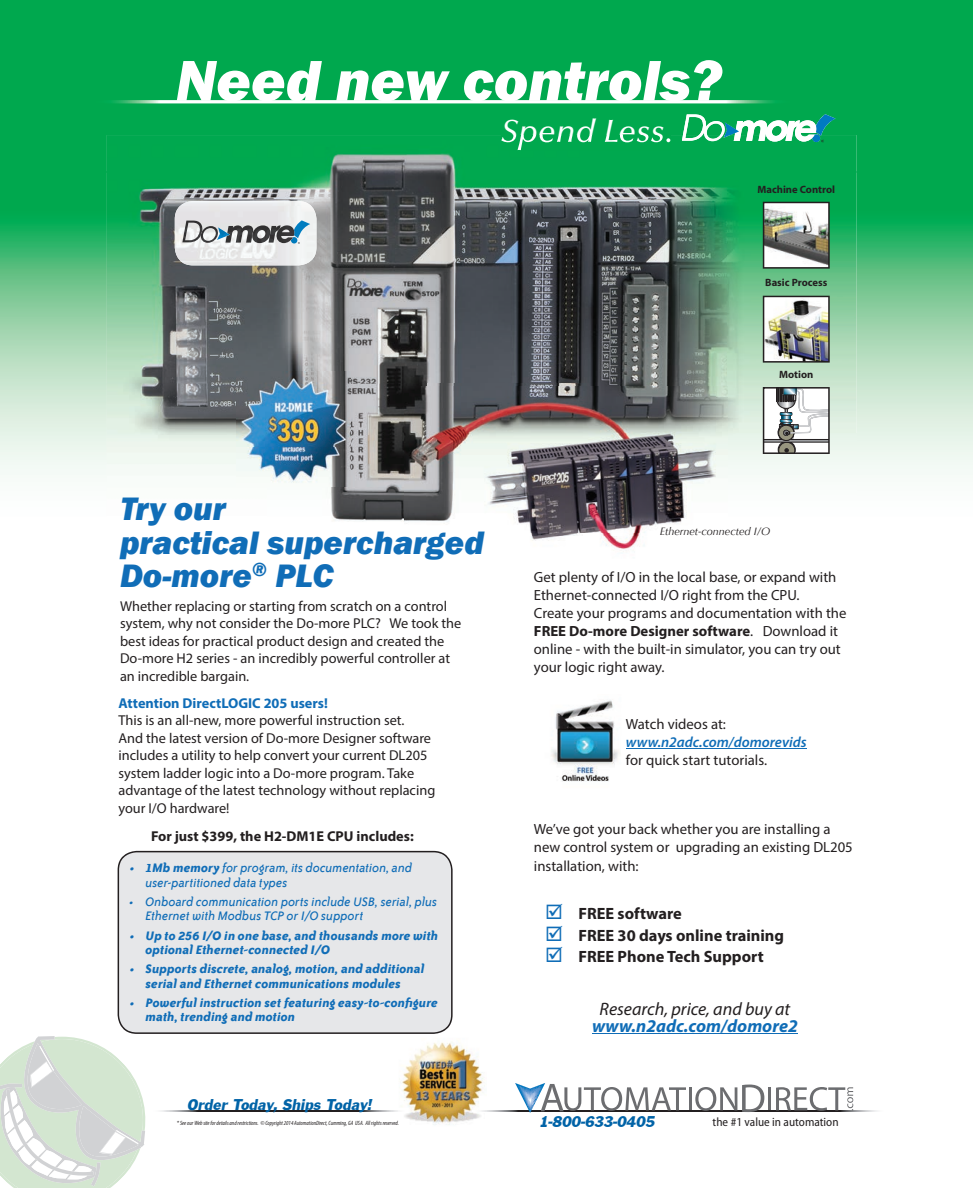
<style>
.page{position:relative;width:973px;height:1188px;background:#fff}
.page>*{position:absolute;margin:0;border:0;box-sizing:border-box;transform-origin:0 0}
.t1{font:italic 800 59.4px "Franklin Gothic";color:#fff}
.t2{font:italic 800 33.45px/33.5px "Franklin Gothic";color:#106db7}
.t3{font:italic 500 32.1px "Optima LT Std";color:#fff}
.t4{font:italic 18px "Myriad Pro";color:#231f20}
.t5{font:italic 700 18px "Myriad Pro";color:#106db7}
.t6{font:700 16.35px "Myriad Pro";color:#231f20}
.t7{font:16.35px "Franklin Gothic ITALIC";letter-spacing:-.01em;color:#0163a7}
.t8{font:14.7px/18px "Myriad Pro";color:#231f20}
.t9{font:italic 600 14.7px "Myriad Pro";color:#106db7}
.t10{font:14.25px/17.5px "Myriad Pro";color:#231f20}
.t11{font:italic 700 14.25px/14.2px "Bailey Sans ITC Com";color:#106db7}
.t12{font:italic 14.25px/14.2px "Bailey Sans ITC Com";letter-spacing:-.005em;color:#106db7}
.t13{font:700 14.25px "Myriad Pro";color:#231f20}
.t14{font:700 14.25px "Myriad Pro";color:#106db7}
.t15{font:semi-condensed 12.15px "Myriad Pro";color:#231f20}
.t16{font:italic 10.95px "Optima";color:#231f20}
.t17{font:700 10.65px "Myriad Pro";color:#231f20}
.t18{font:italic condensed 6.15px "Myriad Pro";color:#231f20}
.s1{font-weight:700}
.s2{color:#106db7}
</style>
<div class="page">
<div style="left:0;top:0;width:540px;height:171px;background:#00a84e"></div>
<div style="left:540px;top:0;width:432px;height:119px;background:#00a84e"></div>
<div style="left:670px;top:119px;width:302px;height:52px;background:#00a84e"></div>
<img style="left:0;top:171px;width:107px;height:304px">
<img style="left:856px;top:171px;width:116px;height:304px">
<div style="left:501px;top:118px;width:169px;height:17px;background:#00a84e"></div>
<img style="left:161px;top:1110px;width:237px;height:1px">
<img style="left:486px;top:1110px;width:391px;height:1px">
<hr style="left:688px;top:1087px;width:3px;height:23px;background:#6c6d70">
<svg style="left:695px;top:1084px;width:69px;height:27px"></svg>
<hr style="left:767px;top:1087px;width:3px;height:23px;background:#6c6d70">
<svg style="left:776px;top:1087px;width:77px;height:23px"></svg>
<svg style="left:515px;top:1083px;width:170px;height:29px"></svg>
<img style="left:402px;top:1042px;width:84px;height:83px">
<svg style="left:472px;top:1110px;width:14px;height:1px"></svg>
<img style="left:92px;top:100px;width:701px;height:3px">
<img style="left:107px;top:135px;width:481px;height:248px">
<img style="left:588px;top:135px;width:268px;height:298px">
<img style="left:107px;top:383px;width:129px;height:82px">
<img style="left:330px;top:383px;width:97px;height:139px">
<img style="left:427px;top:383px;width:162px;height:3px">
<img style="left:727px;top:433px;width:129px;height:42px">
<img style="left:501px;top:135px;width:169px;height:15px">
<svg style="left:681px;top:114px;width:154px;height:28px"></svg>
<img style="left:762px;top:202px;width:67px;height:66px">
<img style="left:762px;top:296px;width:67px;height:66px">
<svg style="left:762px;top:387px;width:67px;height:67px"></svg>
<img style="left:175px;top:201px;width:141px;height:64px">
<img style="left:294px;top:220px;width:16px;height:18px">
<img style="left:225px;top:225px;width:45px;height:18px">
<img style="left:268px;top:225px;width:8px;height:17px">
<img style="left:276px;top:225px;width:18px;height:18px">
<svg style="left:218px;top:227px;width:12px;height:13px"></svg>
<img style="left:182px;top:220px;width:21px;height:22px">
<img style="left:200px;top:226px;width:18px;height:17px">
<svg style="left:291px;top:237px;width:9px;height:7px"></svg>
<img style="left:236px;top:372px;width:115px;height:114px">
<img style="left:404px;top:386px;width:323px;height:166px">
<hr style="left:592px;top:1032px;width:205px;height:1px;background:#106db7">
<img style="left:551px;top:700px;width:69px;height:82px">
<hr style="left:625px;top:748px;width:181px;height:1px;background:#106db7">
<div style="left:117px;top:850px;width:335px;height:183px;background:#e6e7e9"></div>
<svg style="left:0;top:0;width:2px;height:7px"></svg>
<svg style="left:0;top:1036px;width:146px;height:152px"></svg>
<h1 class="t1" style="left:176px;top:42px;width:547px">Need new controls?</h1>
<h3 class="t3" style="left:500px;top:112px;width:174px">Spend Less.</h3>
<p class="t17" style="left:757px;top:182px;width:79px">Machine Control</p>
<p class="t17" style="left:765px;top:275px;width:64px">Basic Process</p>
<p class="t17" style="left:779px;top:367px;width:36px">Motion</p>
<h2 class="t2" style="left:120px;top:492px;width:365px">Try our<br>practical supercharged<br>Do-more<sup>®</sup> PLC</h2>
<p class="t10" style="left:120px;top:597px;width:343px">Whether replacing or starting from scratch on a control system, why not consider the Do-more PLC? We took the best ideas for practical product design and created the Do-more H2 series - an incredibly powerful controller at an incredible bargain.</p>
<p class="t14" style="left:118px;top:693px;width:211px">Attention DirectLOGIC 205 users!</p>
<p class="t10" style="left:118px;top:711px;width:318px">This is an all-new, more powerful instruction set.<br>And the latest version of Do-more Designer software includes a utility to help convert your current DL205 system ladder logic into a Do-more program. Take advantage of the latest technology without replacing your I/O hardware!</p>
<p class="t13" style="left:151px;top:826px;width:264px">For just $399, the H2-DM1E CPU includes:</p>
<p class="t12" style="left:145px;top:860px;width:268px;text-indent:-16px"><span class="s1">• 1Mb memory</span> for program, its documentation, and user-partitioned data types</p>
<p class="t12" style="left:145px;top:894px;width:293px;text-indent:-16px">• Onboard communication ports include USB, serial, plus<br>Ethernet with Modbus TCP or I/O support</p>
<p class="t11" style="left:145px;top:927px;width:294px;text-indent:-16px">• Up to 256 I/O in one base, and thousands more with optional Ethernet-connected I/O</p>
<p class="t11" style="left:130px;top:961px;width:296px;text-align:center">• Supports discrete, analog, motion, and additional serial and Ethernet communications modules</p>
<p class="t11" style="left:145px;top:994px;width:294px;text-indent:-16px">• Powerful instruction set featuring easy-to-configure math, trending and motion</p>
<p class="t16" style="left:659px;top:525px;width:112px">Ethernet-connected I/O</p>
<p class="t8" style="left:533px;top:568px;width:314px">Get plenty of I/O in the local base, or expand with Ethernet-connected I/O right from the CPU.<br>Create your programs and documentation with the <span class="s1">FREE Do-more Designer software</span>. Download it online - with the built-in simulator, you can try out your logic right away.</p>
<p class="t8" style="left:625px;top:715px;width:101px">Watch videos at:</p>
<p class="t9" style="left:625px;top:733px;width:182px">www.n2adc.com/domorevids</p>
<p class="t8" style="left:625px;top:751px;width:143px">for quick start tutorials.</p>
<p class="t8" style="left:533px;top:820px;width:320px">We’ve got your back whether you are installing a new control system or upgrading an existing DL205 installation, with:</p>
<p class="t6" style="left:545px;top:903px;width:138px"><span class="s2">☑</span> FREE software</p>
<p class="t6" style="left:545px;top:924px;width:240px"><span class="s2">☑</span> FREE 30 days online training</p>
<p class="t6" style="left:545px;top:945px;width:220px"><span class="s2">☑</span> FREE Phone Tech Support</p>
<p class="t4" style="left:599px;top:997px;width:192px">Research, price, and buy at</p>
<p class="t5" style="left:592px;top:1013px;width:207px">www.n2adc.com/domore2</p>
<p class="t7" style="left:187px;top:1094px;width:186px">Order Today, Ships Today!</p>
<p class="t18" style="left:177px;top:1119px;width:223px">* See our Web site for details and restrictions. © Copyright 2014 AutomationDirect, Cumming, GA USA. All rights reserved.</p>
<p class="t7" style="left:538px;top:1111px;width:117px">1-800-633-0405</p>
<p class="t15" style="left:712px;top:1114px;width:127px">the #1 value in automation</p>
</div>
